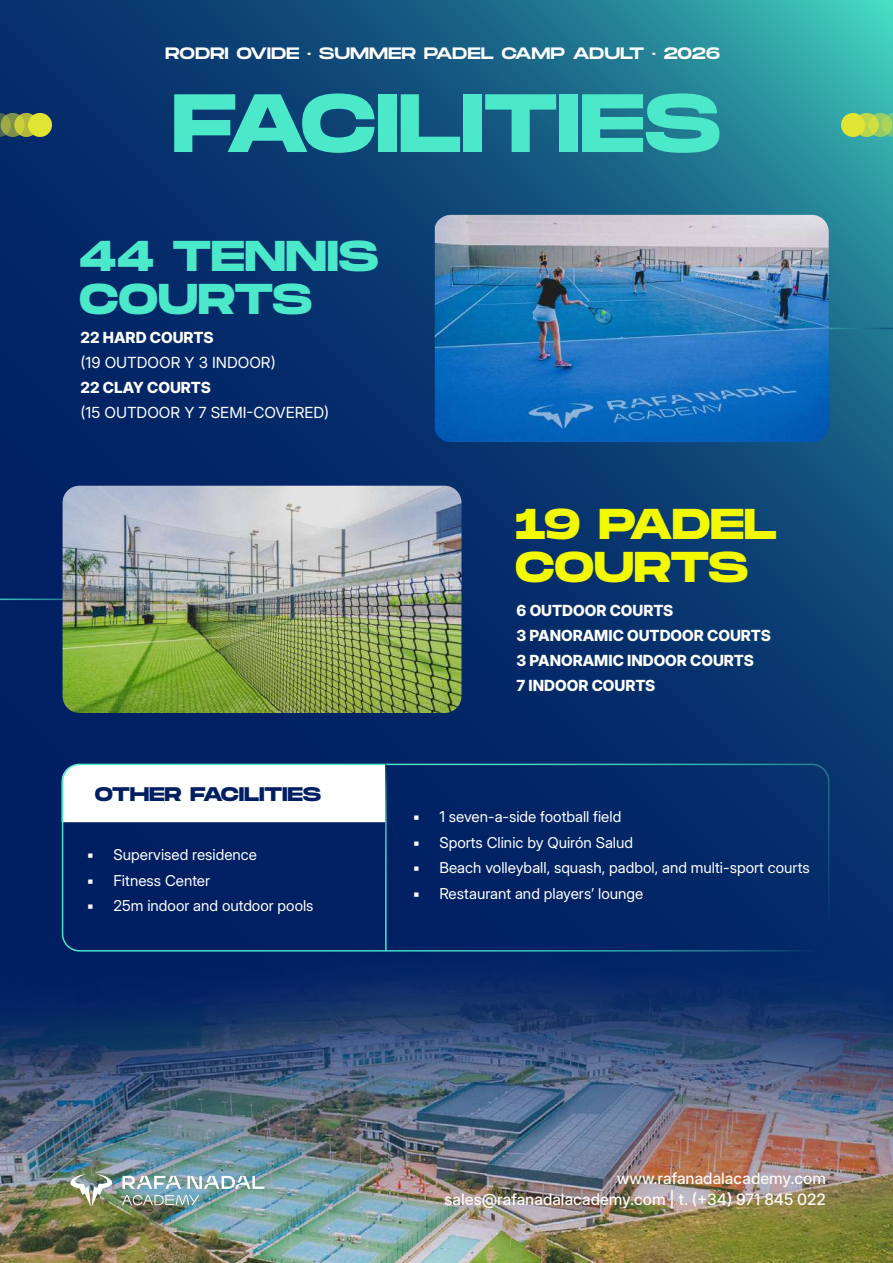
<style>
.page{position:relative;width:893px;height:1263px;background:#fff}
.page>*{position:absolute;margin:0;border:0;box-sizing:border-box;transform-origin:0 0}
.t1{font:700 82.5px "Monument Extended";letter-spacing:-.01em;color:#4be8ca}
.t2{font:700 43.05px/43px "Monument Extended";letter-spacing:-.01em;color:#4be8ca}
.t3{font:700 43.05px/43px "Monument Extended";letter-spacing:-.015em;color:#f3f900}
.t4{font:700 19.65px "Monument Extended";letter-spacing:-.01em;color:#001f63}
.t5{font:16.5px "Monument Extended";letter-spacing:-.015em;color:#fff}
.t6{font:500 15.75px/21px "Inter 24 pt";color:#fdfaf6;text-align:right}
.t7{font:800 15.3px/24.9px "Inter 24 pt";color:#fff}
.t8{font:15.3px "Inter 24 pt";color:#fff}
.t9{font:15px "Inter 28 pt";color:#fff}
</style>
<div class="page">
<img style="left:0;top:0;width:893px;height:1263px">
<svg style="left:0;top:113px;width:10px;height:24px"></svg>
<svg style="left:1px;top:113px;width:24px;height:24px"></svg>
<svg style="left:14px;top:113px;width:24px;height:24px"></svg>
<div style="left:28px;top:113px;width:24px;height:24px;background:#e2e433;border-radius:50%"></div>
<svg style="left:883px;top:113px;width:10px;height:24px"></svg>
<svg style="left:868px;top:113px;width:24px;height:24px"></svg>
<svg style="left:855px;top:113px;width:24px;height:24px"></svg>
<div style="left:841px;top:113px;width:24px;height:24px;background:#e2e433;border-radius:50%"></div>
<svg style="left:122px;top:1176px;width:142px;height:13px"></svg>
<svg style="left:70px;top:1174px;width:42px;height:33px"></svg>
<svg style="left:122px;top:1195px;width:77px;height:10px"></svg>
<hr style="left:760px;top:328px;width:133px;height:1px;background:#fff">
<hr style="left:0;top:599px;width:162px;height:1px;background:#fff">
<svg style="left:62px;top:764px;width:323px;height:58px"></svg>
<div style="left:62px;top:764px;width:767px;height:187px;border:1px solid #fff;border-radius:17px"></div>
<hr style="left:385px;top:764px;width:2px;height:187px;background:#fff">
<img style="left:63px;top:486px;width:398px;height:227px">
<img style="left:435px;top:215px;width:394px;height:227px">
<p class="t5" style="left:165px;top:41px;width:557px">RODRI OVIDE · SUMMER PADEL CAMP ADULT · 2026</p>
<h1 class="t1" style="left:172px;top:63px;width:551px">FACILITIES</h1>
<h2 class="t2" style="left:79px;top:233px;width:301px">44 TENNIS<br>COURTS</h2>
<p class="t7" style="left:81px;top:325px;width:135px">22 HARD COURTS</p>
<p class="t8" style="left:81px;top:351px;width:197px">(19 OUTDOOR Y 3 INDOOR)</p>
<p class="t7" style="left:81px;top:375px;width:132px">22 CLAY COURTS</p>
<p class="t8" style="left:81px;top:401px;width:250px">(15 OUTDOOR Y 7 SEMI-COVERED)</p>
<h2 class="t3" style="left:515px;top:501px;width:263px">19 PADEL<br>COURTS</h2>
<p class="t7" style="left:517px;top:598px;width:256px">6 OUTDOOR COURTS<br>3 PANORAMIC OUTDOOR COURTS<br>3 PANORAMIC INDOOR COURTS<br>7 INDOOR COURTS</p>
<h3 class="t4" style="left:95px;top:780px;width:228px">OTHER FACILITIES</h3>
<p class="t9" style="left:87px;top:844px;width:172px">▪ Supervised residence</p>
<p class="t9" style="left:87px;top:869px;width:125px">▪ Fitness Center</p>
<p class="t9" style="left:87px;top:895px;width:229px">▪ 25m indoor and outdoor pools</p>
<p class="t9" style="left:412px;top:805px;width:210px">▪ 1 seven-a-side football field</p>
<p class="t9" style="left:412px;top:831px;width:222px">▪ Sports Clinic by Quirón Salud</p>
<p class="t9" style="left:412px;top:856px;width:399px">▪ Beach volleyball, squash, padbol, and multi-sport courts</p>
<p class="t9" style="left:412px;top:882px;width:232px">▪ Restaurant and playersʼ lounge</p>
<p class="t6" style="left:445px;top:1167px;width:383px">www.rafanadalacademy.com sales@rafanadalacademy.com | t. (+34) 971 845 022</p>
</div>
